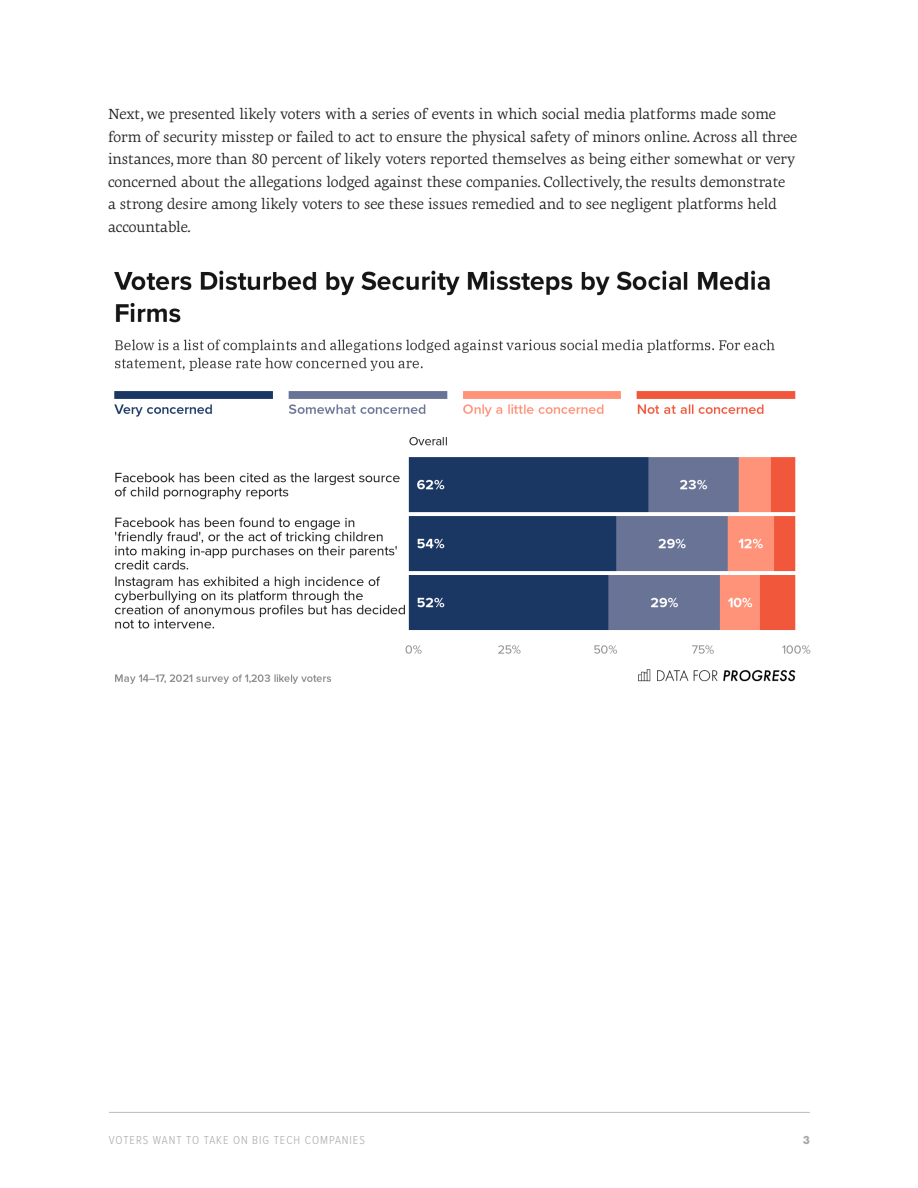
<style>
.page{position:relative;width:918px;height:1188px;background:#fff}
.page>*{position:absolute;margin:0;border:0;box-sizing:border-box;transform-origin:0 0}
.body_copy{font:15px/22.5px "Geneo Std";color:#231f20}
.t1{font:300 12px "Proxima Nova Cond";letter-spacing:.08em;color:#a8a9ad}
.t2{font:700 12px "Futura PT";color:#a8a9ad}
</style>
<div class="page">
<hr style="left:109px;top:1112px;width:701px;height:1px;background:#bcbdc0">
<img style="left:114px;top:270px;width:696px;height:414px">
<p class="body_copy" style="left:108px;top:103px;width:691px">Next, we presented likely voters with a series of events in which social media platforms made some form of security misstep or failed to act to ensure the physical safety of minors online. Across all three instances, more than 80 percent of likely voters reported themselves as being either somewhat or very concerned about the allegations lodged against these companies. Collectively, the results demonstrate<br>a strong desire among likely voters to see these issues remedied and to see negligent platforms held accountable.</p>
<p class="t1" style="left:109px;top:1131px;width:257px">VOTERS WANT TO TAKE ON BIG TECH COMPANIES</p>
<p class="t2" style="left:803px;top:1132px;width:9px">3</p>
</div>
